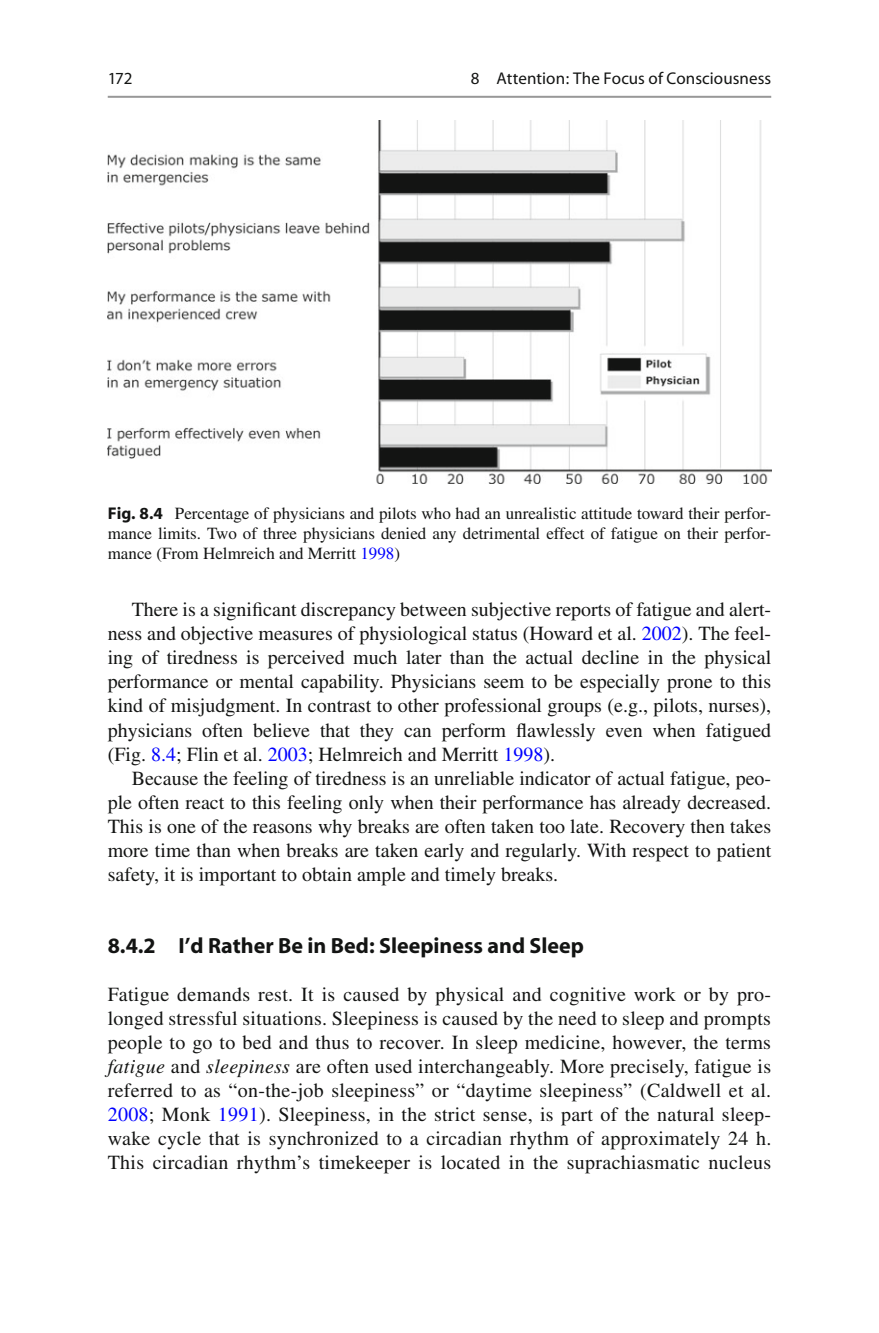
<style>
.page{position:relative;width:879px;height:1333px;background:#fff}
.page>*{position:absolute;margin:0;border:0;box-sizing:border-box;transform-origin:0 0}
.t1{font:700 22px "Wmnsdn Myriad";color:#131413}
.t2{font:20px/24px "Xjjdpq Times";color:#131413;text-align:justify}
.t3{font:17px/20px "Xjjdpq Times";color:#131413;text-align:justify}
.t4{font:17px "Qllnhf Myriad";color:#131413}
.s1{font-family:"Wmnsdn Myriad";font-weight:700}
.s2{color:#00f}
.s3{font-family:"Jfwshk Times";font-style:italic}
</style>
<div class="page">
<img style="left:108px;top:121px;width:663px;height:362px">
<hr style="left:108px;top:96px;width:663px;height:2px;background:#989898">
<p class="t4" style="left:108px;top:72px;width:26px">172</p>
<p class="t4" style="left:471px;top:72px;width:302px">8 Attention: The Focus of Consciousness</p>
<p class="t3" style="left:108px;top:504px;width:665px"><span class="s1">Fig. 8.4</span> Percentage of physicians and pilots who had an unrealistic attitude toward their perfor&shy;mance limits. Two of three physicians denied any detrimental effect of fatigue on their perfor&shy;mance (From Helmreich and Merritt <span class="s2">1998</span> )</p>
<p class="t2" style="left:108px;top:599px;width:665px;text-indent:24px">There is a significant discrepancy between subjective reports of fatigue and alert&shy;ness and objective measures of physiological status (Howard et al. <span class="s2">2002</span> ). The feel&shy;ing of tiredness is perceived much later than the actual decline in the physical performance or mental capability. Physicians seem to be especially prone to this kind of misjudgment. In contrast to other professional groups (e.g., pilots, nurses), physicians often believe that they can perform flawlessly even when fatigued (Fig. <span class="s2">8.4</span> ; Flin et al. <span class="s2">2003</span> ; Helmreich and Merritt <span class="s2">1998</span> ).</p>
<p class="t2" style="left:108px;top:767px;width:665px;text-indent:24px">Because the feeling of tiredness is an unreliable indicator of actual fatigue, peo&shy;ple often react to this feeling only when their performance has already decreased.<br>This is one of the reasons why breaks are often taken too late. Recovery then takes more time than when breaks are taken early and regularly. With respect to patient safety, it is important to obtain ample and timely breaks.</p>
<p class="t1" style="left:108px;top:936px;width:478px">8.4.2 I’d Rather Be in Bed: Sleepiness and Sleep</p>
<p class="t2" style="left:108px;top:983px;width:665px">Fatigue demands rest. It is caused by physical and cognitive work or by pro&shy;longed stressful situations. Sleepiness is caused by the need to sleep and prompts people to go to bed and thus to recover. In sleep medicine, however, the terms <span class="s3">fatigue</span> and <span class="s3">sleepiness</span> are often used interchangeably. More precisely, fatigue is referred to as “on-the-job sleepiness” or “daytime sleepiness” (Caldwell et al.<br><span class="s2">2008</span> ; Monk <span class="s2">1991</span> ). Sleepiness, in the strict sense, is part of the natural sleep&shy;wake cycle that is synchronized to a circadian rhythm of approximately 24 h.<br>This circadian rhythm’s timekeeper is located in the suprachiasmatic nucleus</p>
</div>
